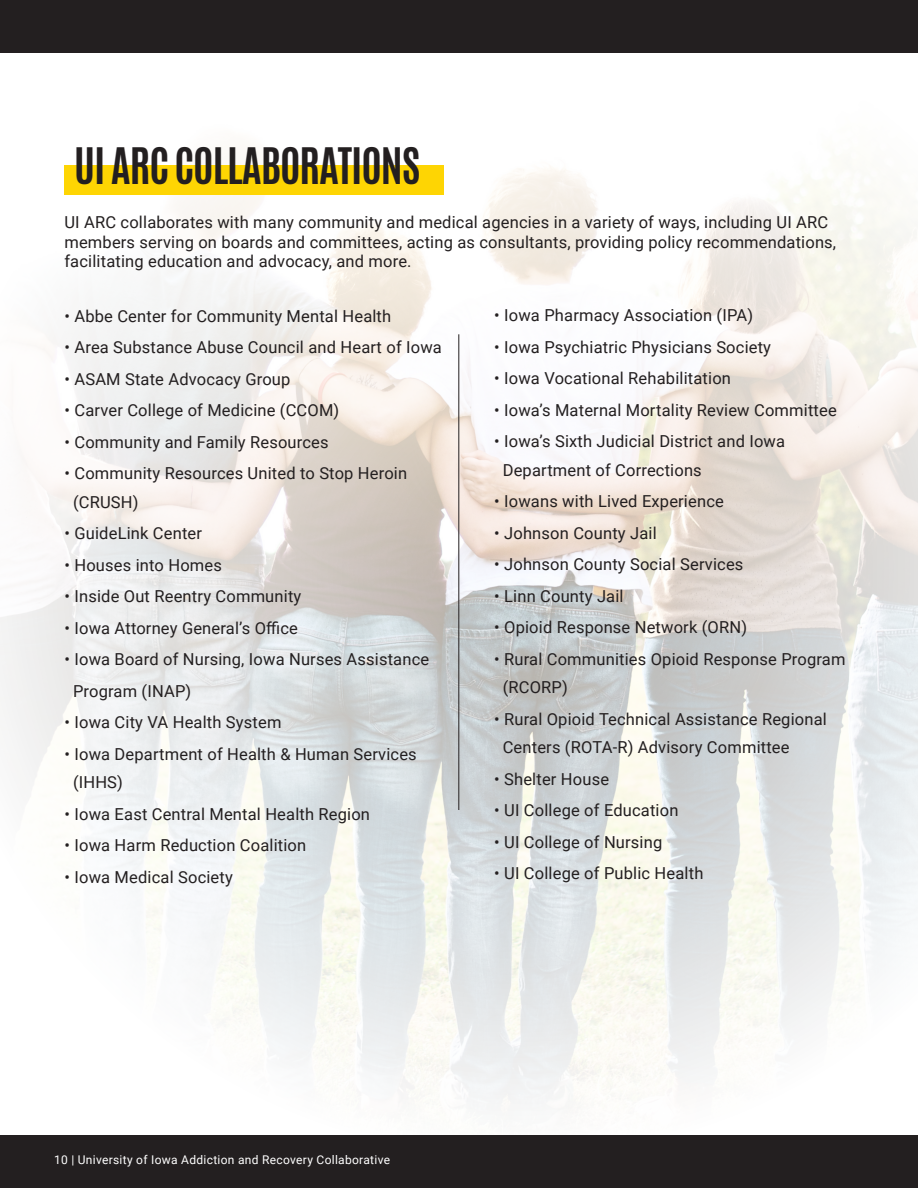
<style>
.page{position:relative;width:918px;height:1188px;background:#fff}
.page>*{position:absolute;margin:0;border:0;box-sizing:border-box;transform-origin:0 0}
.t1{font:700 42px "Antonio";letter-spacing:-.025em;color:#231f20}
.t2{font:16.5px/28.5px "Roboto";letter-spacing:.01em;color:#231f20}
.t3{font:12px "Roboto";letter-spacing:.025em;color:#fff}
</style>
<div class="page">
<img style="left:0;top:164px;width:918px;height:940px">
<hr style="left:458px;top:334px;width:1px;height:476px;background:#231f20">
<div style="left:0;top:1135px;width:918px;height:53px;background:#231f20"></div>
<div style="left:0;top:0;width:918px;height:53px;background:#231f20"></div>
<div style="left:64px;top:165px;width:380px;height:30px;background:#fed503"></div>
<p class="t1" style="left:74px;top:134px;width:348px">UI ARC COLLABORATIONS</p>
<p class="t2" style="left:64px;top:211px;width:773px;line-height:19.8px">UI ARC collaborates with many community and medical agencies in a variety of ways, including UI ARC members serving on boards and committees, acting as consultants, providing policy recommendations, facilitating education and advocacy, and more.</p>
<p class="t2" style="left:494px;top:300px;width:261px">• Iowa Pharmacy Association (IPA)</p>
<p class="t2" style="left:494px;top:332px;width:278px">• Iowa Psychiatric Physicians Society</p>
<p class="t2" style="left:494px;top:363px;width:238px">• Iowa Vocational Rehabilitation</p>
<p class="t2" style="left:494px;top:395px;width:344px">• Iowa’s Maternal Mortality Review Committee</p>
<p class="t2" style="left:503px;top:426px;width:284px;text-indent:-9px">• Iowa’s Sixth Judicial District and Iowa<br>Department of Corrections</p>
<p class="t2" style="left:494px;top:486px;width:231px">• Iowans with Lived Experience</p>
<p class="t2" style="left:494px;top:518px;width:164px">• Johnson County Jail</p>
<p class="t2" style="left:494px;top:549px;width:251px">• Johnson County Social Services</p>
<p class="t2" style="left:494px;top:581px;width:131px">• Linn County Jail</p>
<p class="t2" style="left:494px;top:612px;width:254px">• Opioid Response Network (ORN)</p>
<p class="t2" style="left:503px;top:644px;width:344px;text-indent:-9px">• Rural Communities Opioid Response Program (RCORP)</p>
<p class="t2" style="left:503px;top:704px;width:326px;text-indent:-9px">• Rural Opioid Technical Assistance Regional<br>Centers (ROTA-R) Advisory Committee</p>
<p class="t2" style="left:494px;top:764px;width:116px">• Shelter House</p>
<p class="t2" style="left:494px;top:795px;width:186px">• UI College of Education</p>
<p class="t2" style="left:494px;top:827px;width:170px">• UI College of Nursing</p>
<p class="t2" style="left:494px;top:858px;width:211px">• UI College of Public Health</p>
<p class="t2" style="left:64px;top:301px;width:328px">• Abbe Center for Community Mental Health</p>
<p class="t2" style="left:64px;top:333px;width:379px">• Area Substance Abuse Council and Heart of Iowa</p>
<p class="t2" style="left:64px;top:364px;width:228px">• ASAM State Advocacy Group</p>
<p class="t2" style="left:64px;top:396px;width:276px">• Carver College of Medicine (CCOM)</p>
<p class="t2" style="left:64px;top:427px;width:266px">• Community and Family Resources</p>
<p class="t2" style="left:73px;top:459px;width:336px;text-indent:-9px">• Community Resources United to Stop Heroin (CRUSH)</p>
<p class="t2" style="left:64px;top:519px;width:139px">• GuideLink Center</p>
<p class="t2" style="left:64px;top:550px;width:159px">• Houses into Homes</p>
<p class="t2" style="left:64px;top:582px;width:238px">• Inside Out Reentry Community</p>
<p class="t2" style="left:64px;top:613px;width:235px">• Iowa Attorney General’s Office</p>
<p class="t2" style="left:73px;top:643px;width:358px;line-height:31.5px;text-indent:-9px">• Iowa Board of Nursing, Iowa Nurses Assistance<br>Program (INAP)</p>
<p class="t2" style="left:64px;top:708px;width:219px">• Iowa City VA Health System</p>
<p class="t2" style="left:73px;top:739px;width:345px;text-indent:-9px">• Iowa Department of Health &amp; Human Services (IHHS)</p>
<p class="t2" style="left:64px;top:799px;width:307px">• Iowa East Central Mental Health Region</p>
<p class="t2" style="left:64px;top:831px;width:243px">• Iowa Harm Reduction Coalition</p>
<p class="t2" style="left:64px;top:862px;width:170px">• Iowa Medical Society</p>
<p class="t3" style="left:54px;top:1152px;width:338px">10 | University of Iowa Addiction and Recovery Collaborative</p>
</div>
